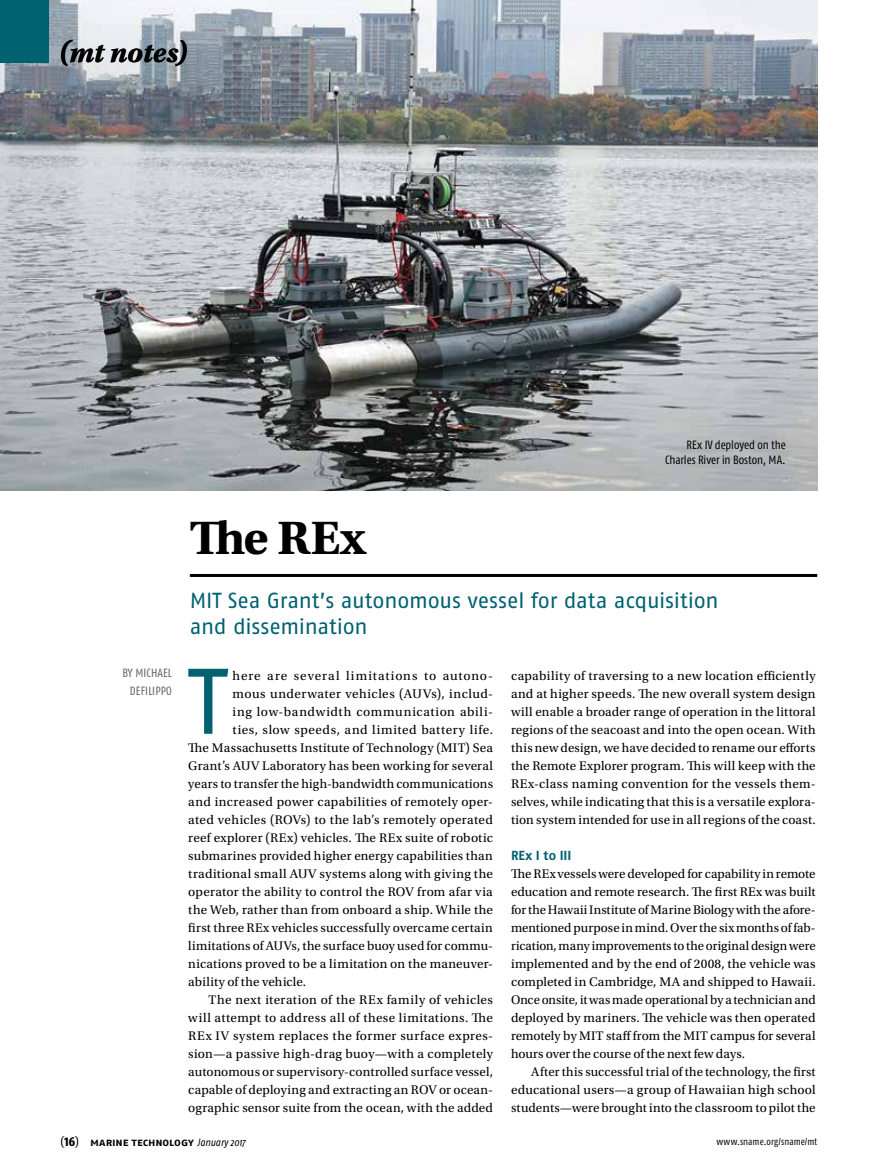
<style>
.page{position:relative;width:878px;height:1175px;background:#fff}
.page>*{position:absolute;margin:0;border:0;box-sizing:border-box;transform-origin:0 0}
.t1{font:92.85px "Fago OT";color:#006171}
.t2{font:49.5px "Utopia Std Bold Capt";color:#000}
.t3{font:28.5px "Utopia Std Bold Capt It";letter-spacing:.005em;color:#000}
.t4{font:21.75px/26.1px "Fago OT";letter-spacing:-.01em;color:#006171}
.t5{font:13.2px/18px "Utopia Std";letter-spacing:.02em;color:#000;text-align:justify}
.t6{font:13.2px "Utopia Std";letter-spacing:.045em;color:#000}
.t7{font:13.2px "Utopia Std";letter-spacing:.065em;color:#000}
.t8{font:700 13.2px "Fago OT";color:#006171}
.t9{font:condensed 12px/15px "Fago OT";letter-spacing:-.005em;color:#000;text-align:right}
.t10{font:condensed 12px/18px "Fago OT";letter-spacing:.01em;color:#636466;text-align:right}
.t11{font:700 11.25px "Fago OT";letter-spacing:-.005em;color:#000}
.t12{font:condensed 9.75px "Fago OT";letter-spacing:.01em;color:#000}
.s1{font-family:"Utopia Std";font-weight:400;font-size:12.75px}
.s2{font-weight:800;font-stretch:condensed;font-size:12.75px}
.s3{font-weight:400;font-style:italic;font-stretch:condensed;font-size:10.5px}
</style>
<div class="page">
<img style="left:0;top:0;width:817px;height:490px">
<hr style="left:190px;top:574px;width:627px;height:3px;background:#000">
<div style="left:0;top:0;width:48px;height:63px;background:#006171"></div>
<h3 class="t3" style="left:59px;top:36px;width:130px">(mt notes)</h3>
<p class="t9" style="left:665px;top:437px;width:122px">REx IV deployed on the<br>Charles River in Boston, MA.</p>
<p class="t10" style="left:122px;top:664px;width:51px">BY MICHAEL<br>DEFILIPPO</p>
<h2 class="t2" style="left:190px;top:508px;width:178px">The REx</h2>
<h3 class="t4" style="left:190px;top:587px;width:530px">MIT Sea Grant’s autonomous vessel for data acquisition and dissemination</h3>
<h1 class="t1" style="left:188px;top:645px;width:40px">T</h1>
<p class="t7" style="left:233px;top:668px;width:262px">here are several limitations to autono-</p>
<p class="t5" style="left:233px;top:684px;width:262px">mous underwater vehicles (AUVs), includ-</p>
<p class="t6" style="left:233px;top:704px;width:262px">ing low-bandwidth communication abili-</p>
<p class="t6" style="left:233px;top:722px;width:262px">ties, slow speeds, and limited battery life.</p>
<p class="t5" style="left:188px;top:738px;width:306px">The Massachusetts Institute of Technology (MIT) Sea</p>
<p class="t5" style="left:188px;top:756px;width:306px">Grant’s AUV Laboratory has been working for several</p>
<p class="t5" style="left:188px;top:774px;width:306px">years to transfer the high-bandwidth communications</p>
<p class="t5" style="left:188px;top:792px;width:306px">and increased power capabilities of remotely oper-</p>
<p class="t5" style="left:188px;top:810px;width:306px">ated vehicles (ROVs) to the lab’s remotely operated</p>
<p class="t5" style="left:188px;top:828px;width:306px">reef explorer (REx) vehicles. The REx suite of robotic</p>
<p class="t5" style="left:188px;top:846px;width:306px">submarines provided higher energy capabilities than</p>
<p class="t5" style="left:188px;top:864px;width:306px">traditional small AUV systems along with giving the</p>
<p class="t5" style="left:188px;top:882px;width:306px">operator the ability to control the ROV from afar via</p>
<p class="t5" style="left:188px;top:900px;width:306px">the Web, rather than from onboard a ship. While the</p>
<p class="t5" style="left:188px;top:918px;width:306px">first three REx vehicles successfully overcame certain</p>
<p class="t5" style="left:188px;top:936px;width:306px">limitations of AUVs, the surface buoy used for commu-</p>
<p class="t5" style="left:188px;top:954px;width:306px">nications proved to be a limitation on the maneuver-</p>
<p class="t5" style="left:188px;top:972px;width:119px">ability of the vehicle.</p>
<p class="t5" style="left:208px;top:990px;width:286px">The next iteration of the REx family of vehicles</p>
<p class="t5" style="left:188px;top:1008px;width:306px">will attempt to address all of these limitations. The</p>
<p class="t5" style="left:188px;top:1026px;width:306px">REx IV system replaces the former surface expres-</p>
<p class="t5" style="left:188px;top:1044px;width:306px">sion—a passive high-drag buoy—with a completely</p>
<p class="t5" style="left:188px;top:1062px;width:306px">autonomous or supervisory-controlled surface vessel,</p>
<p class="t5" style="left:188px;top:1080px;width:306px">capable of deploying and extracting an ROV or ocean-</p>
<p class="t5" style="left:188px;top:1098px;width:306px">ographic sensor suite from the ocean, with the added</p>
<p class="t5" style="left:511px;top:666px;width:306px">capability of traversing to a new location efficiently and at higher speeds. The new overall system design will enable a broader range of operation in the littoral regions of the seacoast and into the open ocean. With this new design, we have decided to rename our efforts the Remote Explorer program. This will keep with the REx-class naming convention for the vessels them&shy;selves, while indicating that this is a versatile explora&shy;tion system intended for use in all regions of the coast.</p>
<p class="t8" style="left:511px;top:847px;width:62px">REx I to III</p>
<p class="t5" style="left:511px;top:864px;width:306px">The REx vessels were developed for capability in remote education and remote research. The first REx was built for the Hawaii Institute of Marine Biology with the afore&shy;mentioned purpose in mind. Over the six months of fab&shy;rication, many improvements to the original design were implemented and by the end of 2008, the vehicle was completed in Cambridge, MA and shipped to Hawaii.<br>Once onsite, it was made operational by a technician and deployed by mariners. The vehicle was then operated remotely by MIT staff from the MIT campus for several hours over the course of the next few days.</p>
<p class="t5" style="left:511px;top:1062px;width:306px;text-indent:20px">After this successful trial of the technology, the first educational users—a group of Hawaiian high school students—were brought into the classroom to pilot the</p>
<p class="t11" style="left:60px;top:1135px;width:186px"><span class="s1">(</span><span class="s2">16</span><span class="s1">)</span> marine technology <span class="s3">January 2017</span></p>
<p class="t12" style="left:716px;top:1135px;width:102px">www.sname.org/sname/mt</p>
</div>
